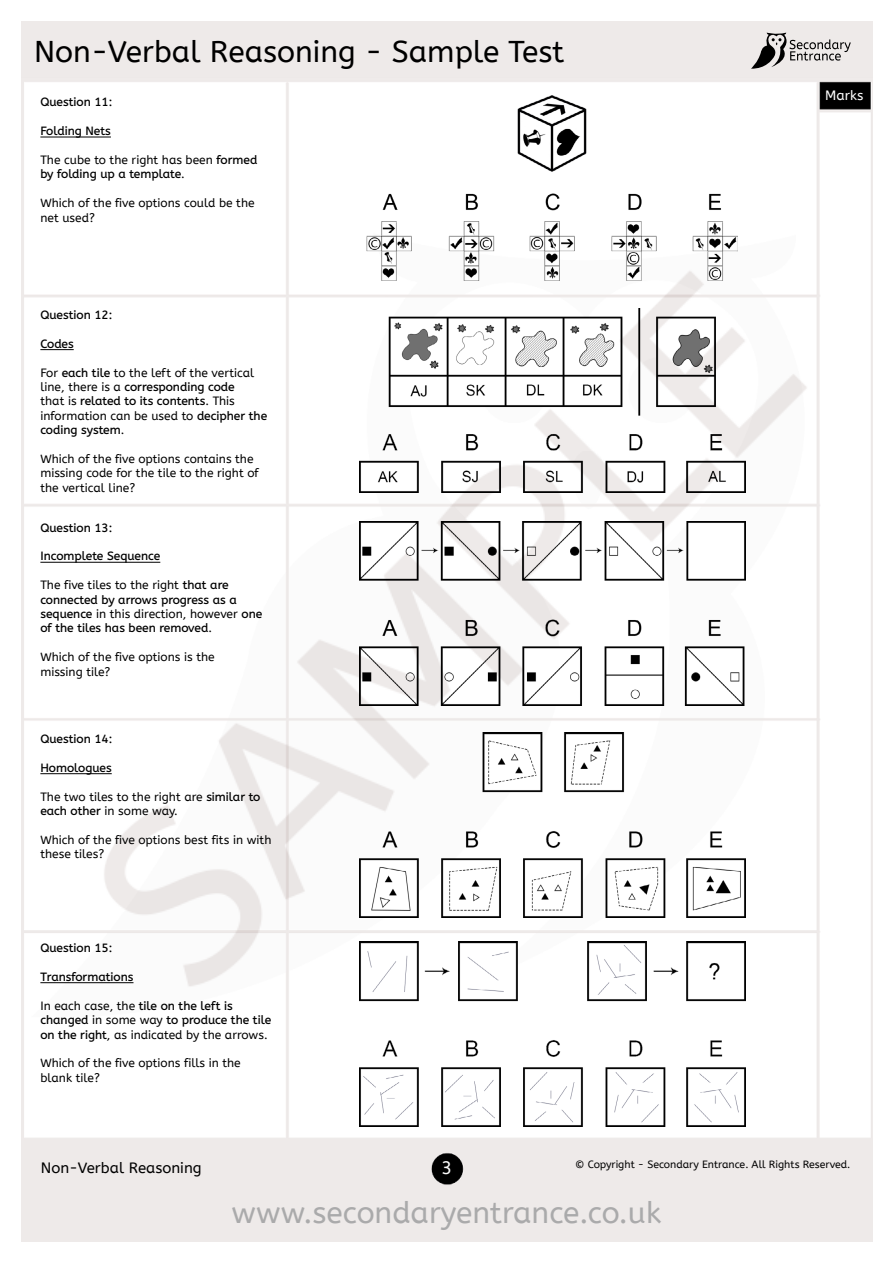
<style>
.page{position:relative;width:893px;height:1263px;background:#fff}
.page>*{position:absolute;margin:0;border:0;box-sizing:border-box;transform-origin:0 0}
.t1{font:30px "A Bee Zee";color:#000}
.t2{font:30px "A Bee Zee";color:#aaaaab}
.t3{font:18px "A Bee Zee";color:#fbfbfb}
.t4{font:15px "A Bee Zee";color:#000}
.t5{font:13.5px "A Bee Zee";color:#fff}
.t6{font:12px/14.4px "A Bee Zee";color:#000}
.t7{font:12px/14.4px "A Bee Zee 1 1";color:#000}
.t8{font:10.5px "A Bee Zee";color:#000}
.s1{font-family:"A Bee Zee 1 1"}
.s2{font-family:"A Bee Zee"}
</style>
<div class="page">
<img style="left:21px;top:21px;width:851px;height:1221px">
<svg style="left:751px;top:33px;width:100px;height:36px;background:#bab7b6"></svg>
<hr style="left:40px;top:137px;width:71px;height:1px;background:#000">
<hr style="left:40px;top:349px;width:34px;height:1px;background:#000">
<hr style="left:40px;top:562px;width:120px;height:1px;background:#000">
<hr style="left:40px;top:773px;width:72px;height:1px;background:#000">
<hr style="left:40px;top:982px;width:93px;height:1px;background:#000">
<img style="left:367px;top:95px;width:371px;height:186px">
<img style="left:360px;top:521px;width:385px;height:184px">
<img style="left:360px;top:309px;width:385px;height:184px">
<img style="left:360px;top:941px;width:385px;height:185px">
<img style="left:360px;top:732px;width:385px;height:185px">
<h1 class="t1" style="left:34px;top:34px;width:532px">Non-Verbal Reasoning - Sample Test</h1>
<p class="t7" style="left:40px;top:95px;width:74px">Question 11:</p>
<p class="t7" style="left:40px;top:124px;width:72px">Folding Nets</p>
<p class="t6" style="left:40px;top:153px;width:218px">The cube to the right has been <span class="s1">formed</span></p>
<p class="t7" style="left:40px;top:167px;width:146px">by folding up a template<span class="s2">.</span></p>
<p class="t6" style="left:40px;top:196px;width:216px">Which of the five options could be the net used?</p>
<p class="t7" style="left:40px;top:308px;width:74px">Question 12:</p>
<p class="t7" style="left:40px;top:337px;width:35px">Codes</p>
<p class="t6" style="left:40px;top:365px;width:215px">For <span class="s1">each tile</span> to the left of the vertical</p>
<p class="t7" style="left:40px;top:380px;width:196px"><span class="s2">line, there is a</span> corresponding code <span class="s2">that is</span> related to its contents<span class="s2">. This</span></p>
<p class="t6" style="left:40px;top:409px;width:228px">information can be used to <span class="s1">decipher the</span></p>
<p class="t7" style="left:40px;top:423px;width:85px">coding system<span class="s2">.</span></p>
<p class="t6" style="left:40px;top:452px;width:220px">Which of the five options contains the missing code for the tile to the right of the vertical line?</p>
<p class="t7" style="left:40px;top:520px;width:74px">Question 13:</p>
<p class="t7" style="left:40px;top:549px;width:121px">Incomplete Sequence</p>
<p class="t6" style="left:40px;top:578px;width:190px">The five tiles to the right <span class="s1">that are</span></p>
<p class="t7" style="left:40px;top:592px;width:198px">connected by arrows progress as a</p>
<p class="t6" style="left:40px;top:607px;width:223px"><span class="s1">sequence</span> in this direction, however <span class="s1">one</span></p>
<p class="t7" style="left:40px;top:621px;width:173px">of the tiles has been removed<span class="s2">.</span></p>
<p class="t6" style="left:40px;top:650px;width:176px">Which of the five options is the missing tile?</p>
<p class="t7" style="left:40px;top:732px;width:74px">Question 14:</p>
<p class="t7" style="left:40px;top:761px;width:73px">Homologues</p>
<p class="t6" style="left:40px;top:789px;width:222px">The two tiles to the right are <span class="s1">similar to each other</span> in some way.</p>
<p class="t6" style="left:40px;top:833px;width:233px">Which of the five options best fits in with these tiles?</p>
<p class="t7" style="left:40px;top:941px;width:74px">Question 15:</p>
<p class="t7" style="left:40px;top:970px;width:95px">Transformations</p>
<p class="t7" style="left:40px;top:998px;width:232px"><span class="s2">In each case, the</span> tile on the left is changed <span class="s2">in some way</span> to produce the tile</p>
<p class="t6" style="left:40px;top:1027px;width:229px"><span class="s1">on the right</span>, as indicated by the arrows.</p>
<p class="t6" style="left:40px;top:1056px;width:202px">Which of the five options fills in the blank tile?</p>
<p class="t5" style="left:825px;top:87px;width:40px">Marks</p>
<p class="t4" style="left:41px;top:1159px;width:162px">Non-Verbal Reasoning</p>
<h2 class="t3" style="left:441px;top:1157px;width:12px">3</h2>
<p class="t8" style="left:575px;top:1159px;width:277px">© Copyright - Secondary Entrance. All Rights Reserved.</p>
<h1 class="t2" style="left:232px;top:1195px;width:431px">www.secondaryentrance.co.uk</h1>
</div>
